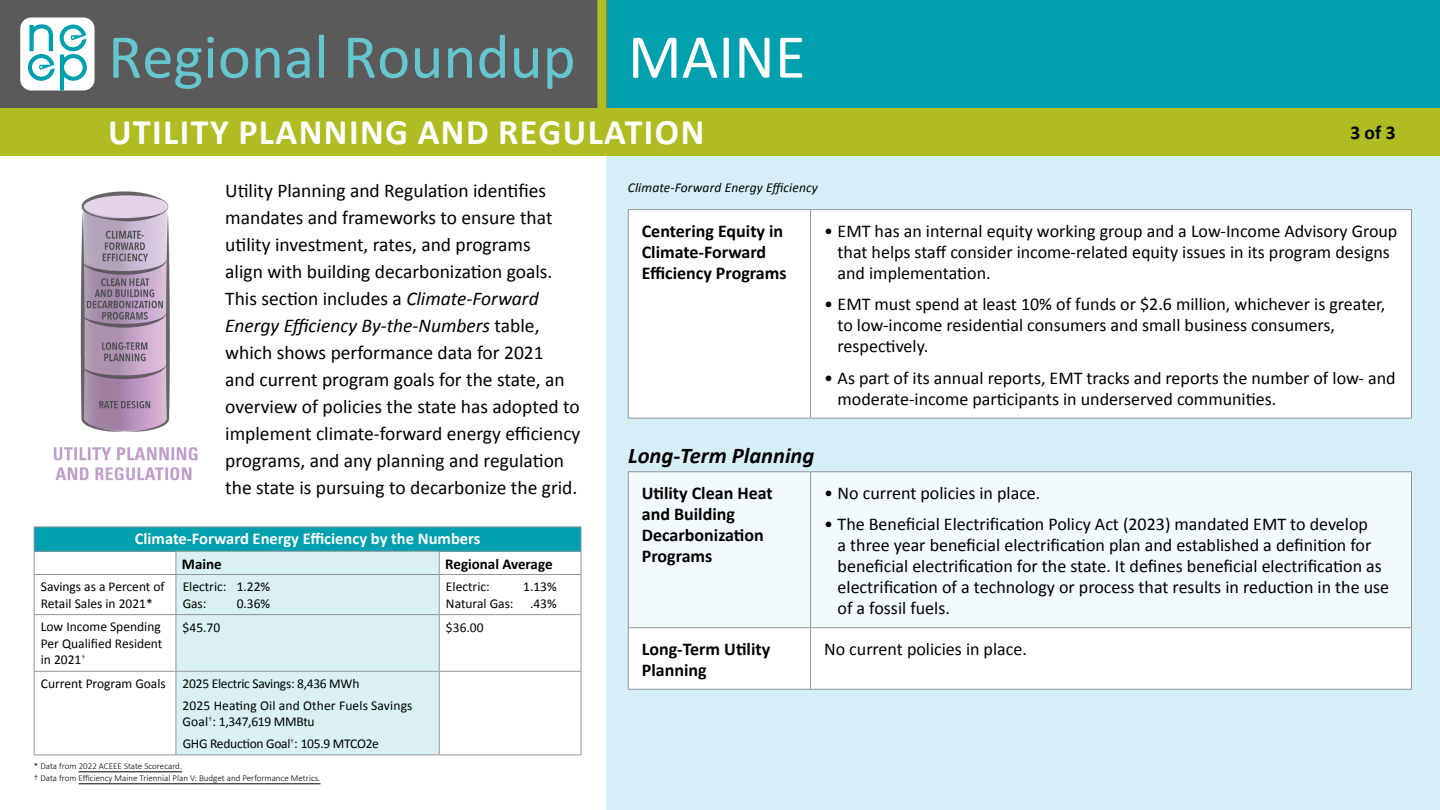
<style>
.page{position:relative;width:1440px;height:810px;background:#fff}
.page>*{position:absolute;margin:0;border:0;box-sizing:border-box;transform-origin:0 0}
.t1{font:63px "Calibri";color:#66c6cf}
.t2{font:700 36px "Calibri";letter-spacing:.04em;color:#fff}
.t3{font:italic 700 22.5px "Calibri";color:#000}
.t4{font:19.5px/27px "Calibri";color:#000}
.t5{font:700 19.5px "Calibri";color:#000}
.t6{font:18px/21px "Calibri";color:#000}
.t7{font:700 18px/21px "Calibri";color:#000}
.t8{font:700 16.5px "Calibri";color:#fff}
.t9{font:700 15px "Calibri";color:#000}
.t10{font:13.5px/16.5px "Calibri";color:#000}
.t11{font:13.5px/21.8px "Calibri";letter-spacing:-.02em;color:#000}
.t12{font:italic 13.5px "Calibri";letter-spacing:.01em;color:#000}
.t13{font:300 9px/12px "Calibri";color:#000}
.s1{color:#fff}
.s2{font-style:italic}
</style>
<div class="page">
<div style="left:606px;top:0;width:834px;height:108px;background:#00a0af"></div>
<div style="left:0;top:0;width:606px;height:108px;background:#5a5a5a"></div>
<div style="left:20px;top:18px;width:74px;height:73px;background:#fff;border-radius:11px"></div>
<svg style="left:28px;top:24px;width:59px;height:67px"></svg>
<div style="left:606px;top:108px;width:834px;height:702px;background:#d6eff6"></div>
<div style="left:597px;top:0;width:9px;height:108px;background:#afbd22"></div>
<div style="left:0;top:108px;width:1440px;height:47px;background:#afbd22"></div>
<div style="left:34px;top:527px;width:547px;height:24px;background:#00a0af"></div>
<div style="left:177px;top:552px;width:262px;height:202px;background:#d9f1f3"></div>
<hr style="left:34px;top:526px;width:142px;height:1px;background:#939598">
<hr style="left:176px;top:526px;width:263px;height:1px;background:#939598">
<hr style="left:439px;top:526px;width:142px;height:1px;background:#939598">
<hr style="left:34px;top:551px;width:142px;height:1px;background:#939598">
<svg style="left:34px;top:527px;width:1px;height:47px"></svg>
<hr style="left:176px;top:551px;width:263px;height:1px;background:#939598">
<svg style="left:176px;top:552px;width:1px;height:22px"></svg>
<hr style="left:439px;top:551px;width:142px;height:1px;background:#939598">
<svg style="left:439px;top:552px;width:1px;height:22px"></svg>
<svg style="left:580px;top:527px;width:1px;height:47px"></svg>
<hr style="left:34px;top:574px;width:142px;height:1px;background:#939598">
<hr style="left:34px;top:575px;width:1px;height:39px;background:#939598">
<hr style="left:176px;top:574px;width:263px;height:1px;background:#939598">
<hr style="left:176px;top:575px;width:1px;height:39px;background:#939598">
<hr style="left:439px;top:574px;width:142px;height:1px;background:#939598">
<hr style="left:439px;top:575px;width:1px;height:39px;background:#939598">
<hr style="left:580px;top:575px;width:1px;height:39px;background:#939598">
<hr style="left:34px;top:614px;width:142px;height:1px;background:#939598">
<hr style="left:34px;top:615px;width:1px;height:56px;background:#939598">
<hr style="left:176px;top:614px;width:263px;height:1px;background:#939598">
<hr style="left:176px;top:615px;width:1px;height:56px;background:#939598">
<hr style="left:439px;top:614px;width:142px;height:1px;background:#939598">
<hr style="left:439px;top:615px;width:1px;height:56px;background:#939598">
<hr style="left:580px;top:615px;width:1px;height:56px;background:#939598">
<hr style="left:34px;top:671px;width:142px;height:1px;background:#939598">
<hr style="left:34px;top:672px;width:1px;height:82px;background:#939598">
<hr style="left:176px;top:671px;width:263px;height:1px;background:#939598">
<hr style="left:176px;top:672px;width:1px;height:82px;background:#939598">
<hr style="left:439px;top:671px;width:142px;height:1px;background:#939598">
<hr style="left:439px;top:672px;width:1px;height:82px;background:#939598">
<hr style="left:580px;top:672px;width:1px;height:82px;background:#939598">
<hr style="left:34px;top:754px;width:142px;height:1px;background:#939598">
<hr style="left:176px;top:754px;width:263px;height:1px;background:#939598">
<hr style="left:439px;top:754px;width:142px;height:1px;background:#939598">
<img style="left:53px;top:191px;width:145px;height:290px">
<hr style="left:79px;top:772px;width:103px;height:1px;background:#000">
<hr style="left:79px;top:784px;width:241px;height:1px;background:#000">
<div style="left:629px;top:210px;width:782px;height:208px;background:#fff"></div>
<hr style="left:628px;top:210px;width:1px;height:208px;background:#939598">
<hr style="left:810px;top:210px;width:1px;height:208px;background:#939598">
<hr style="left:1411px;top:210px;width:1px;height:208px;background:#939598">
<hr style="left:628px;top:418px;width:182px;height:1px;background:#939598">
<hr style="left:810px;top:418px;width:602px;height:1px;background:#939598">
<hr style="left:628px;top:209px;width:182px;height:1px;background:#939598">
<hr style="left:810px;top:209px;width:602px;height:1px;background:#939598">
<div style="left:629px;top:472px;width:782px;height:155px;background:#f3fafc"></div>
<div style="left:629px;top:628px;width:782px;height:61px;background:#fff"></div>
<hr style="left:810px;top:628px;width:1px;height:61px;background:#939598">
<hr style="left:628px;top:689px;width:182px;height:1px;background:#939598">
<hr style="left:810px;top:689px;width:602px;height:1px;background:#939598">
<hr style="left:628px;top:628px;width:1px;height:61px;background:#939598">
<hr style="left:1411px;top:628px;width:1px;height:61px;background:#939598">
<hr style="left:628px;top:471px;width:182px;height:1px;background:#939598">
<hr style="left:628px;top:472px;width:1px;height:155px;background:#939598">
<hr style="left:810px;top:471px;width:602px;height:1px;background:#939598">
<hr style="left:810px;top:472px;width:1px;height:155px;background:#939598">
<hr style="left:1411px;top:472px;width:1px;height:155px;background:#939598">
<hr style="left:628px;top:627px;width:182px;height:1px;background:#939598">
<hr style="left:810px;top:627px;width:602px;height:1px;background:#939598">
<h1 class="t1" style="left:108px;top:17px;width:699px">Regional Roundup <span class="s1">MAINE</span></h1>
<h2 class="t2" style="left:108px;top:106px;width:598px">UTILITY PLANNING AND REGULATION</h2>
<p class="t4" style="left:225px;top:177px;width:322px">Utility Planning and Regulation identifies</p>
<p class="t12" style="left:628px;top:179px;width:192px">Climate-Forward Energy Efficiency</p>
<p class="t4" style="left:225px;top:204px;width:357px">mandates and frameworks to ensure that utility investment, rates, and programs<br>align with building decarbonization goals.<br>This section includes a <span class="s2">Climate-Forward Energy Efficiency By-the-Numbers</span> table, which shows performance data for 2021<br>and current program goals for the state, an overview of policies the state has adopted to implement climate-forward energy efficiency programs, and any planning and regulation the state is pursuing to decarbonize the grid.</p>
<p class="t8" style="left:135px;top:527px;width:347px">Climate-Forward Energy Efficiency by the Numbers</p>
<p class="t9" style="left:182px;top:553px;width:41px">Maine</p>
<p class="t9" style="left:445px;top:553px;width:109px">Regional Average</p>
<p class="t10" style="left:41px;top:579px;width:125px">Savings as a Percent of<br>Retail Sales in 2021*</p>
<p class="t10" style="left:183px;top:579px;width:89px">Electric: 1.22%<br>Gas:</p>
<p class="t5" style="left:1350px;top:119px;width:47px">3 of 3</p>
<p class="t7" style="left:642px;top:220px;width:146px">Centering Equity in<br>Climate-Forward<br>Efficiency Programs</p>
<p class="t6" style="left:837px;top:220px;width:561px;text-indent:-14px">• EMT has an internal equity working group and a Low-Income Advisory Group that helps staff consider income-related equity issues in its program designs and implementation.</p>
<p class="t6" style="left:837px;top:294px;width:549px;text-indent:-14px">• EMT must spend at least 10% of funds or $2.6 million, whichever is greater, to low-income residential consumers and small business consumers, respectively.</p>
<p class="t6" style="left:837px;top:367px;width:559px;text-indent:-14px">• As part of its annual reports, EMT tracks and reports the number of low- and moderate-income participants in underserved communities.</p>
<p class="t3" style="left:628px;top:439px;width:187px">Long-Term Planning</p>
<p class="t7" style="left:642px;top:482px;width:132px">Utility Clean Heat and Building<br>Decarbonization<br>Programs</p>
<p class="t6" style="left:824px;top:482px;width:218px">• No current policies in place.</p>
<p class="t6" style="left:837px;top:514px;width:553px;text-indent:-14px">• The Beneficial Electrification Policy Act (2023) mandated EMT to develop<br>a three year beneficial electrification plan and established a definition for beneficial electrification for the state. It defines beneficial electrification as electrification of a technology or process that results in reduction in the use of a fossil fuels.</p>
<p class="t10" style="left:446px;top:579px;width:45px">Electric:</p>
<p class="t10" style="left:446px;top:579px;width:112px;text-align:right">1.13%<br>Natural Gas: .43%</p>
<p class="t10" style="left:237px;top:595px;width:35px">0.36%</p>
<p class="t10" style="left:41px;top:619px;width:123px;text-align:justify">Low Income Spending Per Qualified Resident in 2021<sup>†</sup></p>
<p class="t10" style="left:183px;top:619px;width:39px">$45.70</p>
<p class="t10" style="left:446px;top:619px;width:39px">$36.00</p>
<p class="t10" style="left:183px;top:673px;width:231px;line-height:21.8px;text-indent:-142px">Current Program Goals 2025 Electric Savings: 8,436 MWh<br>2025 Heating Oil and Other Fuels Savings</p>
<p class="t11" style="left:183px;top:711px;width:198px">Goal<sup>†</sup>: 1,347,619 MMBtu<br>GHG Reduction Goal<sup>†</sup>: 105.9 MTCO2e</p>
<p class="t13" style="left:34px;top:760px;width:288px">* Data from 2022 ACEEE State Scorecard.<br>† Data from Efficiency Maine Triennial Plan V: Budget and Performance Metrics.</p>
<p class="t7" style="left:642px;top:638px;width:130px">Long-Term Utility<br>Planning</p>
<p class="t6" style="left:824px;top:638px;width:204px">No current policies in place.</p>
</div>
